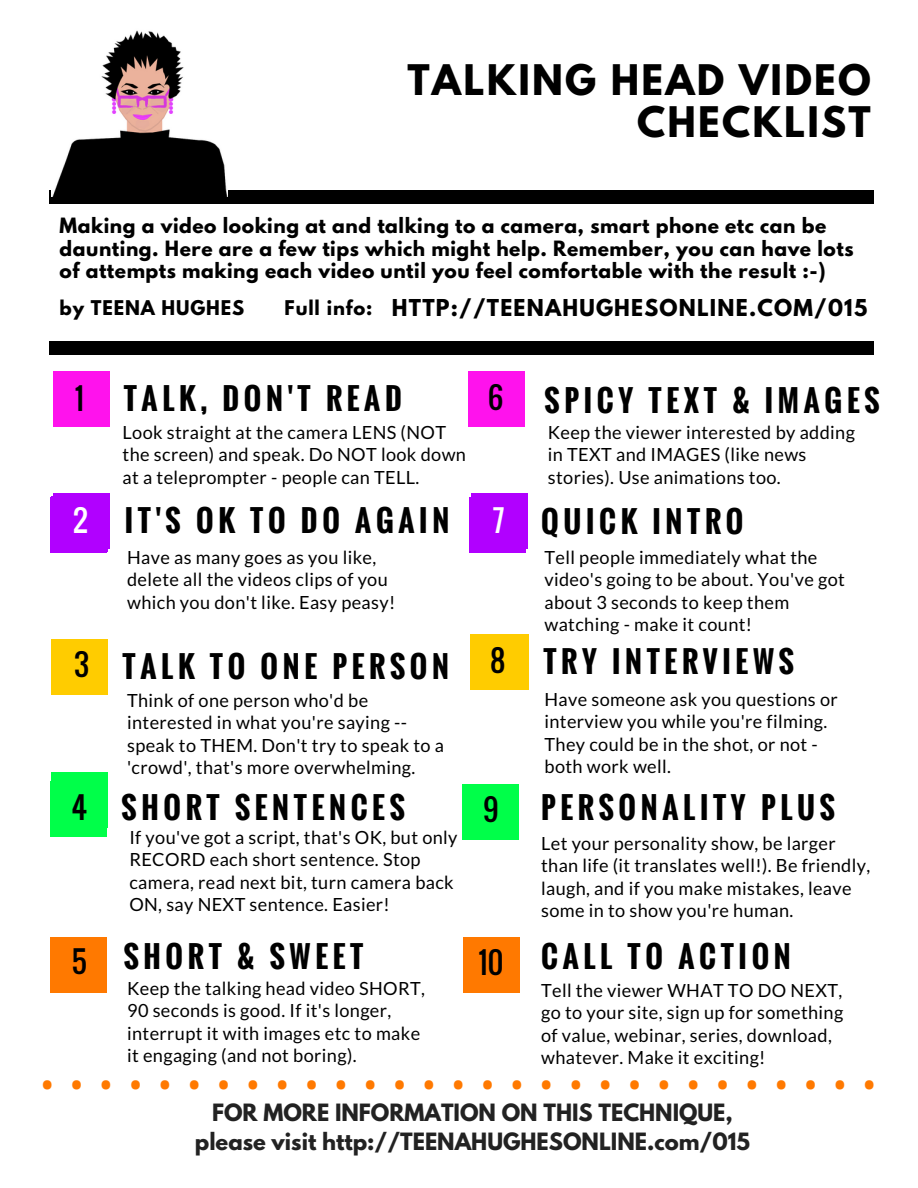
<style>
.page{position:relative;width:918px;height:1188px;background:#fff}
.page>*{position:absolute;margin:0;border:0;box-sizing:border-box;transform-origin:0 0}
.t1{font:700 37.35px/41.7px "League Spartan";letter-spacing:.06em;color:#000;text-align:right}
.t2{font:700 29.55px "Oswald";letter-spacing:.16em;color:#000}
.t3{font:29.55px "Oswald";color:#000}
.t4{font:29.55px "Oswald";color:#fff}
.t5{font:700 29.4px "Oswald";letter-spacing:.16em;color:#000}
.t6{font:28.05px "Anton";color:#ff7900}
.t7{font:700 21.15px/29.2px "League Spartan";color:#222;text-align:center}
.t8{font:700 20.7px "League Spartan";letter-spacing:.06em;color:#000}
.t9{font:700 18.75px/22.5px "League Spartan";letter-spacing:.03em;color:#000}
.t10{font:18.15px/22.5px "Lato";letter-spacing:.02em;color:#000}
.t11{font:700 18px "League Spartan";letter-spacing:.05em;color:#000}
</style>
<div class="page">
<div style="left:53px;top:494px;width:56px;height:55px;background:#b100ff"></div>
<div style="left:52px;top:773px;width:56px;height:55px;background:#00ff49"></div>
<div style="left:53px;top:371px;width:56px;height:55px;background:#ff12ed"></div>
<div style="left:51px;top:497px;width:56px;height:55px;background:#b100ff"></div>
<div style="left:52px;top:639px;width:56px;height:55px;background:#fc0"></div>
<div style="left:51px;top:937px;width:56px;height:55px;background:#ff7900"></div>
<div style="left:50px;top:190px;width:824px;height:14px;background:#000"></div>
<div style="left:50px;top:341px;width:824px;height:13px;background:#000"></div>
<div style="left:51px;top:782px;width:56px;height:55px;background:#00ff49"></div>
<div style="left:52px;top:496px;width:56px;height:55px;background:#b100ff"></div>
<div style="left:471px;top:494px;width:57px;height:55px;background:#b100ff"></div>
<div style="left:468px;top:371px;width:56px;height:55px;background:#ff12ed"></div>
<div style="left:469px;top:497px;width:56px;height:55px;background:#b100ff"></div>
<div style="left:473px;top:634px;width:56px;height:56px;background:#fc0"></div>
<div style="left:464px;top:937px;width:56px;height:55px;background:#ff7900"></div>
<div style="left:470px;top:634px;width:56px;height:56px;background:#fc0"></div>
<div style="left:462px;top:784px;width:57px;height:55px;background:#00ff49"></div>
<img style="left:52px;top:30px;width:175px;height:167px">
<h1 class="t1" style="left:407px;top:64px;width:465px">TALKING HEAD VIDEO<br>CHECKLIST</h1>
<p class="t9" style="left:60px;top:217px;width:795px">Making a video looking at and talking to a camera, smart phone etc can be daunting. Here are a few tips which might help. Remember, you can have lots of attempts making each video until you feel comfortable with the result :-)</p>
<p class="t11" style="left:60px;top:299px;width:186px">by TEENA HUGHES</p>
<p class="t8" style="left:392px;top:297px;width:477px">HTTP://TEENAHUGHESONLINE.COM/015</p>
<p class="t11" style="left:285px;top:299px;width:89px">Full info:</p>
<h2 class="t3" style="left:75px;top:375px;width:11px">1</h2>
<h2 class="t4" style="left:73px;top:498px;width:16px">2</h2>
<h2 class="t2" style="left:124px;top:376px;width:280px">TALK, DON'T READ</h2>
<p class="t10" style="left:123px;top:421px;width:345px">Look straight at the camera LENS (NOT the screen) and speak. Do NOT look down at a teleprompter - people can TELL.</p>
<h2 class="t2" style="left:125px;top:498px;width:326px">IT'S OK TO DO AGAIN</h2>
<p class="t10" style="left:127px;top:545px;width:270px">Have as many goes as you like, delete all the videos clips of you which you don't like. Easy peasy!</p>
<h2 class="t3" style="left:488px;top:374px;width:17px">6</h2>
<h2 class="t4" style="left:493px;top:498px;width:13px">7</h2>
<h2 class="t2" style="left:544px;top:377px;width:337px">SPICY TEXT &amp; IMAGES</h2>
<p class="t10" style="left:548px;top:421px;width:309px">Keep the viewer interested by adding in TEXT and IMAGES (like news stories). Use animations too.</p>
<h2 class="t2" style="left:541px;top:499px;width:204px">QUICK INTRO</h2>
<p class="t10" style="left:544px;top:545px;width:302px">Tell people immediately what the video's going to be about. You've got about 3 seconds to keep them watching - make it count!</p>
<h2 class="t3" style="left:74px;top:642px;width:16px">3</h2>
<h3 class="t5" style="left:123px;top:644px;width:328px">TALK TO ONE PERSON</h3>
<h2 class="t3" style="left:490px;top:637px;width:16px">8</h2>
<h3 class="t5" style="left:543px;top:638px;width:252px">TRY INTERVIEWS</h3>
<h2 class="t3" style="left:71px;top:776px;width:17px">4</h2>
<h2 class="t3" style="left:71px;top:785px;width:17px">4</h2>
<p class="t10" style="left:127px;top:688px;width:319px">Think of one person who'd be interested in what you're saying -- speak to THEM. Don't try to speak to a 'crowd', that's more overwhelming.</p>
<h2 class="t2" style="left:122px;top:785px;width:285px">SHORT SENTENCES</h2>
<h2 class="t3" style="left:483px;top:779px;width:17px">4</h2>
<h2 class="t3" style="left:483px;top:787px;width:17px">9</h2>
<p class="t10" style="left:544px;top:687px;width:295px">Have someone ask you questions or interview you while you're filming.<br>They could be in the shot, or not - both work well.</p>
<h2 class="t2" style="left:541px;top:785px;width:295px">PERSONALITY PLUS</h2>
<h2 class="t3" style="left:72px;top:939px;width:17px">5</h2>
<p class="t10" style="left:129px;top:826px;width:330px">If you've got a script, that's OK, but only RECORD each short sentence. Stop camera, read next bit, turn camera back ON, say NEXT sentence. Easier!</p>
<h2 class="t2" style="left:124px;top:934px;width:241px">SHORT &amp; SWEET</h2>
<p class="t10" style="left:127px;top:976px;width:299px">Keep the talking head video SHORT, 90 seconds is good. If it's longer, interrupt it with images etc to make it engaging (and not boring).</p>
<h2 class="t3" style="left:479px;top:940px;width:26px">10</h2>
<p class="t10" style="left:541px;top:831px;width:331px">Let your personality show, be larger than life (it translates well!). Be friendly, laugh, and if you make mistakes, leave some in to show you're human.</p>
<h2 class="t2" style="left:541px;top:934px;width:251px">CALL TO ACTION</h2>
<p class="t10" style="left:541px;top:979px;width:304px">Tell the viewer WHAT TO DO NEXT, go to your site, sign up for something of value, webinar, series, download, whatever. Make it exciting!</p>
<h3 class="t6" style="left:43px;top:1063px;width:833px">•••••••••••••••••••••••••••••</h3>
<p class="t7" style="left:195px;top:1100px;width:557px">FOR MORE INFORMATION ON THIS TECHNIQUE, please visit http://TEENAHUGHESONLINE.com/015</p>
</div>
